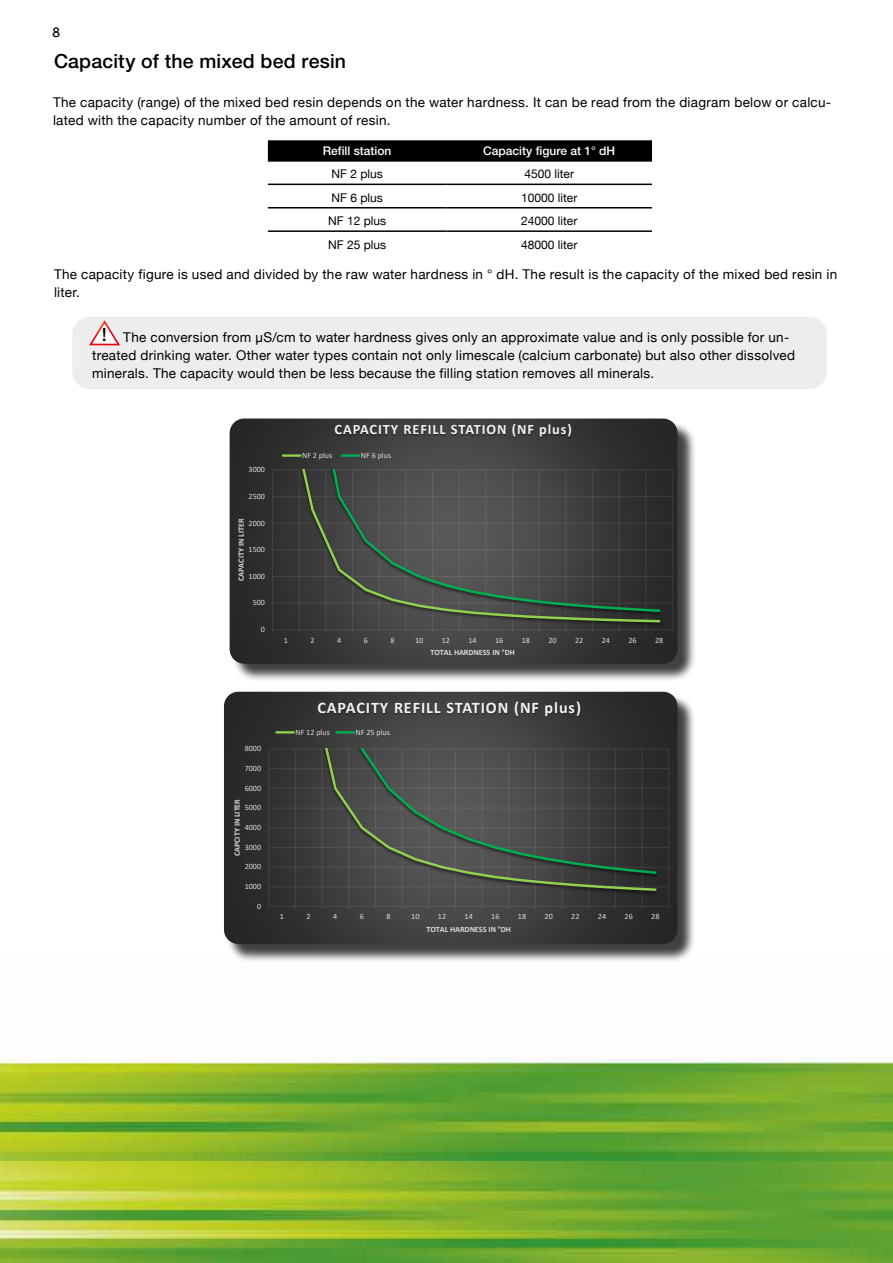
<style>
.page{position:relative;width:893px;height:1263px;background:#fff}
.page>*{position:absolute;margin:0;border:0;box-sizing:border-box;transform-origin:0 0}
.t1{font:500 19.5px "Helvetica Neue";letter-spacing:.01em;color:#000}
.t2{font:500 18.15px "Helvetica Neue";color:#000}
.t3{font:700 16.2px "Calibri";letter-spacing:.05em;color:#f2f2f2}
.t4{font:15px "Effra";color:#000}
.t5{font:700 14.4px "Calibri";letter-spacing:.055em;color:#f2f2f2}
.t6{font:13.5px/18px "Helvetica Neue";letter-spacing:.02em;color:#000}
.t7{font:12px "Helvetica Neue";color:#000}
.t8{font:500 12px "Helvetica Neue";color:#fff}
.t9{font:8.1px "Calibri";color:#d9d9d9}
.t10{font:700 8.1px "Calibri";color:#d9d9d9}
</style>
<div class="page">
<img style="left:0;top:1057px;width:893px;height:206px">
<div style="left:72px;top:317px;width:755px;height:72px;background:#ededed;border-radius:18px"></div>
<svg style="left:89px;top:320px;width:31px;height:26px"></svg>
<div style="left:232px;top:421px;width:464px;height:262px;background:#000;opacity:.75"></div>
<svg style="left:230px;top:418px;width:447px;height:246px;background:#343434"></svg>
<hr style="left:273px;top:603px;width:400px;height:1px;background:#363636">
<hr style="left:273px;top:576px;width:400px;height:1px;background:#3e3e3e">
<hr style="left:273px;top:549px;width:400px;height:1px;background:#383838">
<hr style="left:273px;top:523px;width:400px;height:1px;background:#393939">
<hr style="left:273px;top:496px;width:400px;height:1px;background:#3c3c3c">
<hr style="left:273px;top:470px;width:400px;height:1px;background:#333">
<hr style="left:272px;top:470px;width:1px;height:160px;background:#404040">
<hr style="left:299px;top:470px;width:1px;height:160px;background:#3e3e3e">
<hr style="left:326px;top:470px;width:1px;height:160px;background:#3e3e3e">
<hr style="left:352px;top:470px;width:1px;height:160px;background:#4c4c4c">
<hr style="left:379px;top:470px;width:1px;height:160px;background:#505050">
<hr style="left:406px;top:470px;width:1px;height:160px;background:#505050">
<hr style="left:432px;top:470px;width:1px;height:160px;background:#585858">
<hr style="left:459px;top:470px;width:1px;height:160px;background:#595959">
<hr style="left:486px;top:470px;width:1px;height:160px;background:#515151">
<hr style="left:512px;top:470px;width:1px;height:160px;background:#565656">
<hr style="left:539px;top:470px;width:1px;height:160px;background:#4d4d4d">
<hr style="left:566px;top:470px;width:1px;height:160px;background:#424242">
<hr style="left:592px;top:470px;width:1px;height:160px;background:#444">
<hr style="left:619px;top:470px;width:1px;height:160px;background:#3c3c3c">
<hr style="left:646px;top:470px;width:1px;height:160px;background:#323232">
<hr style="left:672px;top:470px;width:1px;height:160px;background:#383838">
<hr style="left:273px;top:629px;width:400px;height:1px;background:#f2f2f2;opacity:.1">
<img style="left:280px;top:617px;width:385px;height:11px">
<svg style="left:283px;top:613px;width:379px;height:11px;background:#464c3e"></svg>
<svg style="left:283px;top:470px;width:379px;height:143px;background:#444845"></svg>
<img style="left:324px;top:418px;width:259px;height:31px">
<hr style="left:283px;top:454px;width:17px;height:3px;background:#92d050">
<hr style="left:342px;top:454px;width:17px;height:3px;background:#00b050">
<div style="left:226px;top:694px;width:470px;height:269px;background:#000;opacity:.75"></div>
<svg style="left:224px;top:692px;width:453px;height:252px;background:#343434"></svg>
<hr style="left:269px;top:886px;width:400px;height:1px;background:#3a3a3a">
<hr style="left:269px;top:867px;width:400px;height:1px;background:#383838">
<hr style="left:269px;top:847px;width:400px;height:1px;background:#3d3d3d">
<hr style="left:269px;top:827px;width:400px;height:1px;background:#3b3b3b">
<hr style="left:269px;top:808px;width:400px;height:1px;background:#373737">
<hr style="left:269px;top:788px;width:400px;height:1px;background:#3c3c3c">
<hr style="left:269px;top:768px;width:400px;height:1px;background:#3c3c3c">
<hr style="left:269px;top:749px;width:400px;height:1px;background:#343434">
<hr style="left:268px;top:749px;width:1px;height:157px;background:#3e3e3e">
<hr style="left:295px;top:749px;width:1px;height:157px;background:#404040">
<hr style="left:322px;top:749px;width:1px;height:157px;background:#414141">
<hr style="left:348px;top:749px;width:1px;height:157px;background:#4c4c4c">
<hr style="left:375px;top:749px;width:1px;height:157px;background:#535353">
<hr style="left:402px;top:749px;width:1px;height:157px;background:#515151">
<hr style="left:428px;top:749px;width:1px;height:157px;background:#585858">
<hr style="left:455px;top:749px;width:1px;height:157px;background:#5b5b5b">
<hr style="left:482px;top:749px;width:1px;height:157px;background:#545454">
<hr style="left:508px;top:749px;width:1px;height:157px;background:#565656">
<hr style="left:535px;top:749px;width:1px;height:157px;background:#505050">
<hr style="left:562px;top:749px;width:1px;height:157px;background:#444">
<hr style="left:588px;top:749px;width:1px;height:157px;background:#434343">
<hr style="left:615px;top:749px;width:1px;height:157px;background:#3f3f3f">
<hr style="left:642px;top:749px;width:1px;height:157px;background:#343434">
<hr style="left:668px;top:749px;width:1px;height:157px;background:#373737">
<hr style="left:269px;top:906px;width:400px;height:1px;background:#f2f2f2;opacity:.1">
<img style="left:277px;top:879px;width:384px;height:17px">
<svg style="left:279px;top:875px;width:379px;height:17px;background:#464a41"></svg>
<svg style="left:279px;top:749px;width:379px;height:126px;background:#454845"></svg>
<img style="left:306px;top:692px;width:287px;height:37px">
<svg style="left:276px;top:731px;width:18px;height:2px"></svg>
<svg style="left:337px;top:731px;width:17px;height:2px"></svg>
<div style="left:268px;top:140px;width:384px;height:20px;background:#000"></div>
<hr style="left:268px;top:160px;width:178px;height:2px;background:#000">
<hr style="left:446px;top:160px;width:206px;height:2px;background:#000">
<hr style="left:268px;top:184px;width:178px;height:1px;background:#000">
<hr style="left:446px;top:184px;width:206px;height:1px;background:#000">
<hr style="left:268px;top:207px;width:178px;height:1px;background:#000">
<hr style="left:446px;top:207px;width:206px;height:1px;background:#000">
<hr style="left:268px;top:230px;width:178px;height:2px;background:#000">
<hr style="left:446px;top:230px;width:206px;height:2px;background:#000">
<p class="t4" style="left:52px;top:23px;width:10px">8</p>
<h1 class="t1" style="left:54px;top:49px;width:294px">Capacity of the mixed bed resin</h1>
<p class="t6" style="left:53px;top:93px;width:780px">The capacity (range) of the mixed bed resin depends on the water hardness. It can be read from the diagram below or calcu&shy;lated with the capacity number of the amount of resin.</p>
<p class="t8" style="left:323px;top:143px;width:70px">Refill station</p>
<p class="t8" style="left:483px;top:143px;width:133px">Capacity figure at 1° dH</p>
<p class="t7" style="left:331px;top:167px;width:53px">NF 2 plus</p>
<p class="t7" style="left:524px;top:167px;width:51px">4500 liter</p>
<p class="t7" style="left:331px;top:190px;width:53px">NF 6 plus</p>
<p class="t7" style="left:521px;top:190px;width:58px">10000 liter</p>
<p class="t7" style="left:328px;top:214px;width:60px">NF 12 plus</p>
<p class="t7" style="left:521px;top:214px;width:58px">24000 liter</p>
<p class="t7" style="left:328px;top:237px;width:60px">NF 25 plus</p>
<p class="t7" style="left:521px;top:237px;width:58px">48000 liter</p>
<p class="t6" style="left:54px;top:265px;width:785px">The capacity figure is used and divided by the raw water hardness in ° dH. The result is the capacity of the mixed bed resin in liter.</p>
<h2 class="t2" style="left:102px;top:324px;width:7px">!</h2>
<p class="t6" style="left:92px;top:328px;width:704px;text-indent:31px">The conversion from µS/cm to water hardness gives only an approximate value and is only possible for un&shy;treated drinking water. Other water types contain not only limescale (calcium carbonate) but also other dissolved minerals. The capacity would then be less because the filling station removes all minerals.</p>
<p class="t5" style="left:335px;top:419px;width:239px">CAPACITY REFILL STATION (NF plus)</p>
<p class="t9" style="left:249px;top:464px;width:18px">3000</p>
<p class="t9" style="left:249px;top:490px;width:18px">2500</p>
<p class="t10" style="left:235px;top:581px;width:64px;rotate:-90deg">CAPACITY IN LITER</p>
<p class="t9" style="left:249px;top:517px;width:18px">2000</p>
<p class="t9" style="left:249px;top:544px;width:18px">1500</p>
<p class="t9" style="left:249px;top:570px;width:18px">1000</p>
<p class="t9" style="left:253px;top:597px;width:14px">500</p>
<p class="t9" style="left:261px;top:624px;width:6px">0</p>
<p class="t9" style="left:302px;top:450px;width:32px">NF 2 plus</p>
<p class="t9" style="left:361px;top:450px;width:32px">NF 6 plus</p>
<p class="t9" style="left:284px;top:634px;width:6px">1</p>
<p class="t9" style="left:311px;top:634px;width:6px">2</p>
<p class="t9" style="left:337px;top:634px;width:6px">4</p>
<p class="t9" style="left:364px;top:634px;width:6px">6</p>
<p class="t9" style="left:391px;top:634px;width:6px">8</p>
<p class="t9" style="left:415px;top:634px;width:10px">10</p>
<p class="t9" style="left:442px;top:634px;width:10px">12</p>
<p class="t9" style="left:468px;top:634px;width:10px">14</p>
<p class="t9" style="left:495px;top:634px;width:10px">16</p>
<p class="t9" style="left:522px;top:634px;width:10px">18</p>
<p class="t9" style="left:548px;top:634px;width:10px">20</p>
<p class="t9" style="left:575px;top:634px;width:10px">22</p>
<p class="t9" style="left:602px;top:634px;width:10px">24</p>
<p class="t9" style="left:628px;top:634px;width:10px">26</p>
<p class="t9" style="left:655px;top:634px;width:10px">28</p>
<p class="t10" style="left:430px;top:647px;width:86px">TOTAL HARDNESS IN °DH</p>
<p class="t9" style="left:245px;top:743px;width:18px">8000</p>
<p class="t9" style="left:245px;top:762px;width:18px">7000</p>
<p class="t9" style="left:245px;top:782px;width:18px">6000</p>
<p class="t10" style="left:231px;top:856px;width:59px;rotate:-90deg">CAPCITY IN LITER</p>
<p class="t9" style="left:245px;top:802px;width:18px">5000</p>
<p class="t9" style="left:245px;top:822px;width:18px">4000</p>
<p class="t9" style="left:245px;top:841px;width:18px">3000</p>
<p class="t9" style="left:245px;top:861px;width:18px">2000</p>
<p class="t9" style="left:245px;top:881px;width:18px">1000</p>
<p class="t9" style="left:257px;top:900px;width:6px">0</p>
<p class="t3" style="left:317px;top:696px;width:265px">CAPACITY REFILL STATION (NF plus)</p>
<p class="t9" style="left:295px;top:726px;width:36px">NF 12 plus</p>
<p class="t9" style="left:356px;top:726px;width:36px">NF 25 plus</p>
<p class="t9" style="left:280px;top:911px;width:6px">1</p>
<p class="t9" style="left:307px;top:911px;width:6px">2</p>
<p class="t9" style="left:333px;top:911px;width:6px">4</p>
<p class="t9" style="left:360px;top:911px;width:6px">6</p>
<p class="t9" style="left:387px;top:911px;width:6px">8</p>
<p class="t9" style="left:411px;top:911px;width:10px">10</p>
<p class="t9" style="left:438px;top:911px;width:10px">12</p>
<p class="t9" style="left:465px;top:911px;width:10px">14</p>
<p class="t9" style="left:491px;top:911px;width:10px">16</p>
<p class="t9" style="left:518px;top:911px;width:10px">18</p>
<p class="t9" style="left:545px;top:911px;width:10px">20</p>
<p class="t9" style="left:571px;top:911px;width:10px">22</p>
<p class="t9" style="left:598px;top:911px;width:10px">24</p>
<p class="t9" style="left:625px;top:911px;width:10px">26</p>
<p class="t9" style="left:651px;top:911px;width:10px">28</p>
<p class="t10" style="left:426px;top:923px;width:86px">TOTAL HARDNESS IN °DH</p>
</div>
